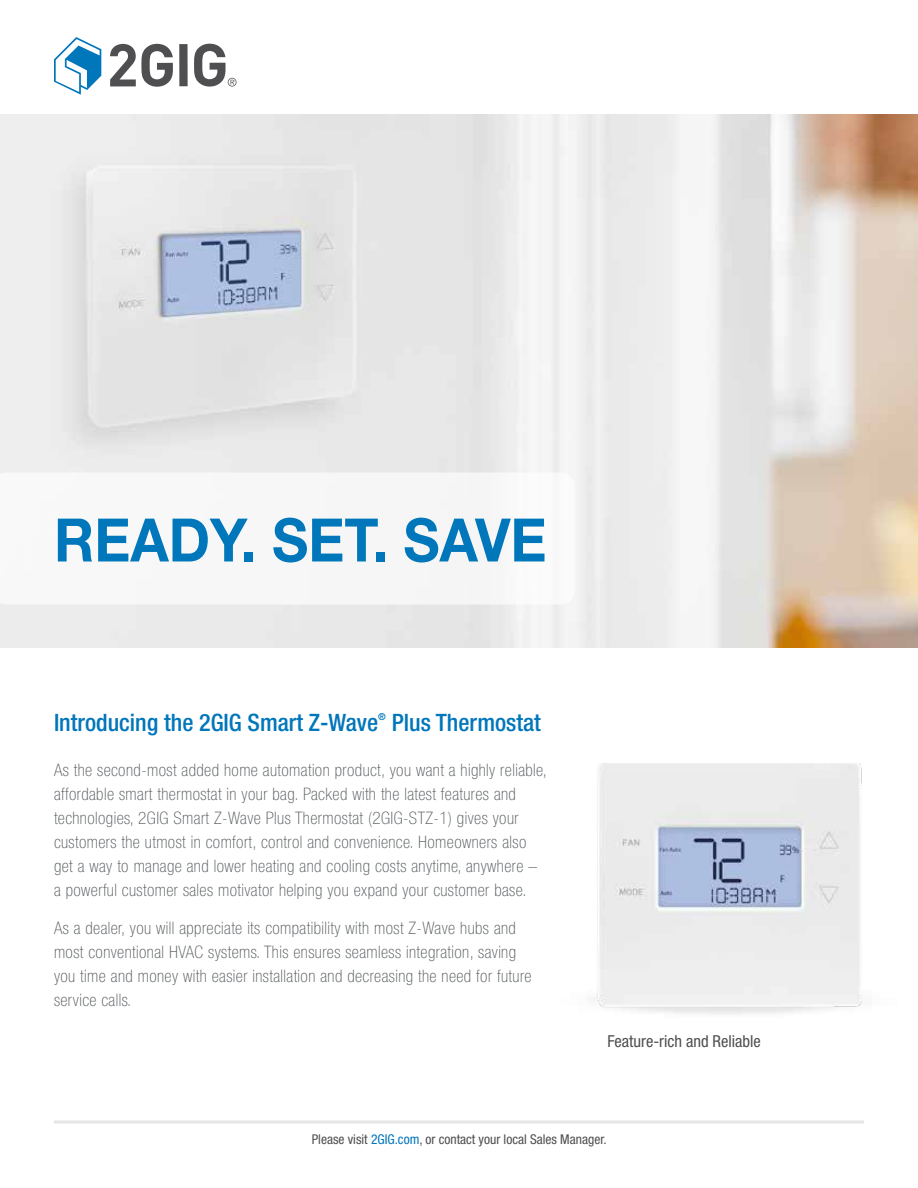
<style>
.page{position:relative;width:918px;height:1188px;background:#fff}
.page>*{position:absolute;margin:0;border:0;box-sizing:border-box;transform-origin:0 0}
.t1{font:700 60px "Helvetica Neue LT Std";color:#0076bb;scale:.93 1}
.t2{font:500 condensed 24px "Helvetica Neue LT Std";color:#0076bb}
.t3{font:100 condensed 17.25px/24px "Helvetica Neue LT Std";letter-spacing:.025em;color:#53575a}
.t4{font:condensed 16.5px "Helvetica Neue LT Std";color:#4f4f51}
.t5{font:condensed 13.5px "Helvetica Neue LT Std";color:#4f4f51}
.t6{font:500 condensed 9.6px "Helvetica Neue LT Std";color:#0076bb}
.s1{color:#0076bb}
</style>
<div class="page">
<img style="left:0;top:114px;width:918px;height:534px">
<svg style="left:0;top:472px;width:575px;height:132px"></svg>
<svg style="left:110px;top:44px;width:63px;height:43px"></svg>
<div style="left:179px;top:44px;width:9px;height:42px;background:#4f4f51"></div>
<svg style="left:54px;top:37px;width:47px;height:58px"></svg>
<svg style="left:194px;top:44px;width:43px;height:43px"></svg>
<hr style="left:54px;top:1120px;width:810px;height:4px;background:#e5e7e5">
<img style="left:591px;top:763px;width:271px;height:251px">
<h1 class="t1" style="left:54px;top:503px;width:531px">READY. SET. SAVE</h1>
<h2 class="t2" style="left:54px;top:709px;width:326px">Introducing the 2GIG Smart Z-Wave</h2>
<p class="t6" style="left:378px;top:711px;width:9px">®</p>
<h2 class="t2" style="left:392px;top:709px;width:151px">Plus Thermostat</h2>
<p class="t3" style="left:54px;top:758px;width:494px">As the second-most added home automation product, you want a highly reliable, affordable smart thermostat in your bag. Packed with the latest features and technologies, 2GIG Smart Z-Wave Plus Thermostat (2GIG-STZ-1) gives your customers the utmost in comfort, control and convenience. Homeowners also get a way to manage and lower heating and cooling costs anytime, anywhere – a powerful customer sales motivator helping you expand your customer base.</p>
<p class="t3" style="left:54px;top:915px;width:479px">As a dealer, you will appreciate its compatibility with most Z-Wave hubs and most conventional HVAC systems. This ensures seamless integration, saving you time and money with easier installation and decreasing the need for future service calls.</p>
<p class="t4" style="left:608px;top:1032px;width:155px">Feature-rich and Reliable</p>
<p class="t5" style="left:312px;top:1131px;width:296px">Please visit <span class="s1">2GIG.com</span>, or contact your local Sales Manager.</p>
</div>
